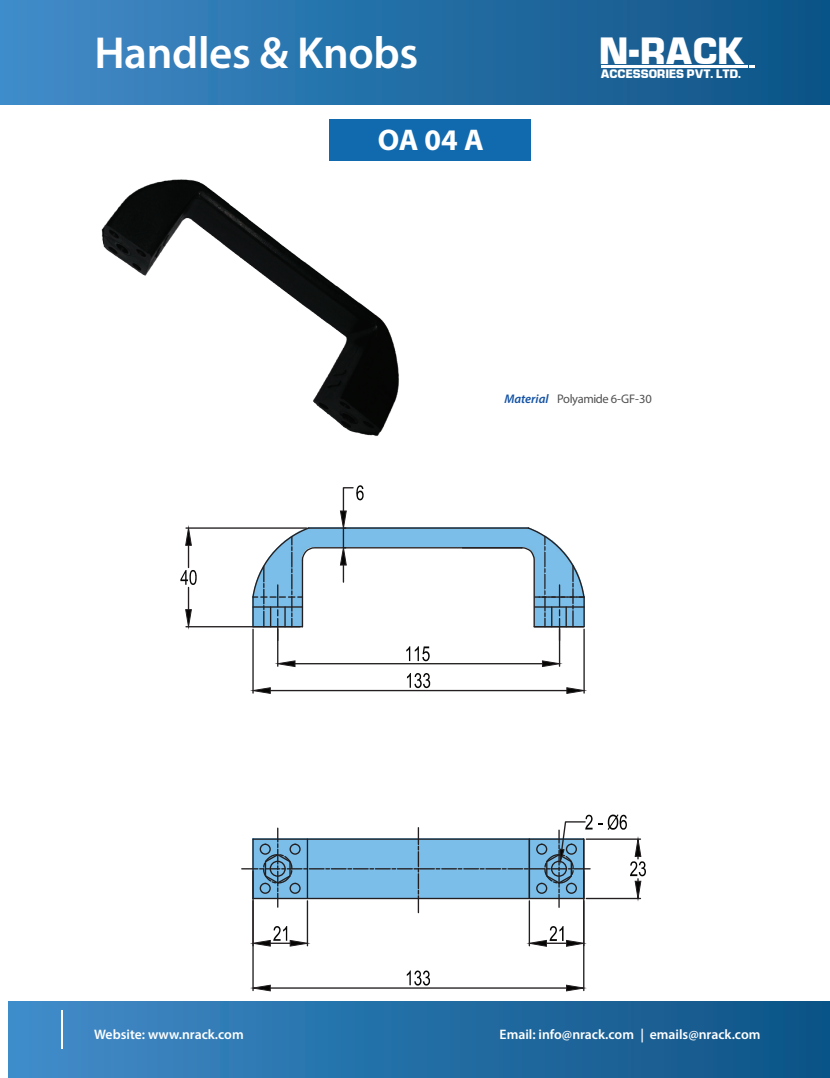
<style>
.page{position:relative;width:830px;height:1078px;background:#fff}
.page>*{position:absolute;margin:0;border:0;box-sizing:border-box;transform-origin:0 0}
.t1{font:600 45px "Myriad Pro";letter-spacing:-.01em;color:#fff}
.t2{font:700 32.62px "Euro Technic";color:#fff;scale:.96 1}
.t3{font:700 30px "Myriad Pro";color:#fff}
.t4{font:600 13.75px "Myriad Pro";color:#fff}
.t5{font:12.5px "Myriad Pro";letter-spacing:-.03em;color:#515151}
.t6{font:700 10.62px "Euro Technic";color:#fff;scale:.96 1}
.s1{font-weight:600;font-style:italic;color:#1453a4}
</style>
<div class="page">
<div style="left:0;top:0;width:829px;height:105px;background:linear-gradient(to right,#3f8bc8,#0c5385)"></div>
<div style="left:8px;top:1001px;width:821px;height:76px;background:linear-gradient(to right,#418cc9,#0b5285)"></div>
<hr style="left:61px;top:1010px;width:1px;height:38px;background:#fff">
<hr style="left:600px;top:65px;width:144px;height:3px;background:#fff">
<svg style="left:745px;top:65px;width:9px;height:3px"></svg>
<div style="left:329px;top:119px;width:201px;height:42px;background:#116aae"></div>
<img style="left:101px;top:179px;width:298px;height:257px">
<hr style="left:252px;top:871px;width:1px;height:119px;background:#231f20">
<hr style="left:582px;top:871px;width:2px;height:119px;background:#231f20">
<hr style="left:270px;top:987px;width:296px;height:1px;background:#231f20">
<svg style="left:252px;top:984px;width:19px;height:7px"></svg>
<svg style="left:565px;top:984px;width:19px;height:7px"></svg>
<svg style="left:406px;top:970px;width:24px;height:15px"></svg>
<hr style="left:528px;top:900px;width:1px;height:45px;background:#231f20">
<svg style="left:528px;top:925px;width:55px;height:21px"></svg>
<hr style="left:306px;top:900px;width:2px;height:45px;background:#231f20">
<svg style="left:252px;top:925px;width:56px;height:21px"></svg>
<hr style="left:586px;top:897px;width:54px;height:1px;background:#231f20">
<hr style="left:586px;top:838px;width:54px;height:1px;background:#231f20">
<svg style="left:629px;top:838px;width:16px;height:60px"></svg>
<hr style="left:277px;top:629px;width:1px;height:37px;background:#231f20">
<hr style="left:558px;top:629px;width:2px;height:37px;background:#231f20">
<hr style="left:295px;top:663px;width:247px;height:1px;background:#231f20">
<svg style="left:277px;top:660px;width:18px;height:7px"></svg>
<svg style="left:541px;top:660px;width:19px;height:7px"></svg>
<svg style="left:406px;top:646px;width:23px;height:15px"></svg>
<hr style="left:583px;top:629px;width:1px;height:64px;background:#231f20">
<hr style="left:252px;top:629px;width:1px;height:64px;background:#231f20">
<hr style="left:270px;top:689px;width:296px;height:2px;background:#231f20">
<svg style="left:566px;top:687px;width:18px;height:6px"></svg>
<svg style="left:252px;top:687px;width:19px;height:6px"></svg>
<svg style="left:407px;top:673px;width:23px;height:15px"></svg>
<hr style="left:186px;top:527px;width:120px;height:1px;background:#231f20">
<hr style="left:186px;top:626px;width:114px;height:1px;background:#231f20">
<svg style="left:180px;top:527px;width:16px;height:100px"></svg>
<svg style="left:251px;top:485px;width:334px;height:155px"></svg>
<hr style="left:558px;top:618px;width:2px;height:22px;background:#231f20">
<svg style="left:598px;top:814px;width:28px;height:15px"></svg>
<svg style="left:242px;top:814px;width:350px;height:98px"></svg>
<h1 class="t1" style="left:94px;top:24px;width:325px">Handles &amp; Knobs</h1>
<h2 class="t2" style="left:599px;top:28px;width:153px">N-RACK</h2>
<p class="t6" style="left:600px;top:66px;width:148px">ACCESSORIES PVT. LTD.</p>
<h3 class="t3" style="left:377px;top:120px;width:107px">OA 04 A</h3>
<p class="t5" style="left:504px;top:391px;width:149px"><span class="s1">Material</span> Polyamide 6-GF-30</p>
<p class="t4" style="left:94px;top:1024px;width:151px">Website: www.nrack.com</p>
<p class="t4" style="left:499px;top:1024px;width:262px">Email: info@nrack.com | emails@nrack.com</p>
</div>
